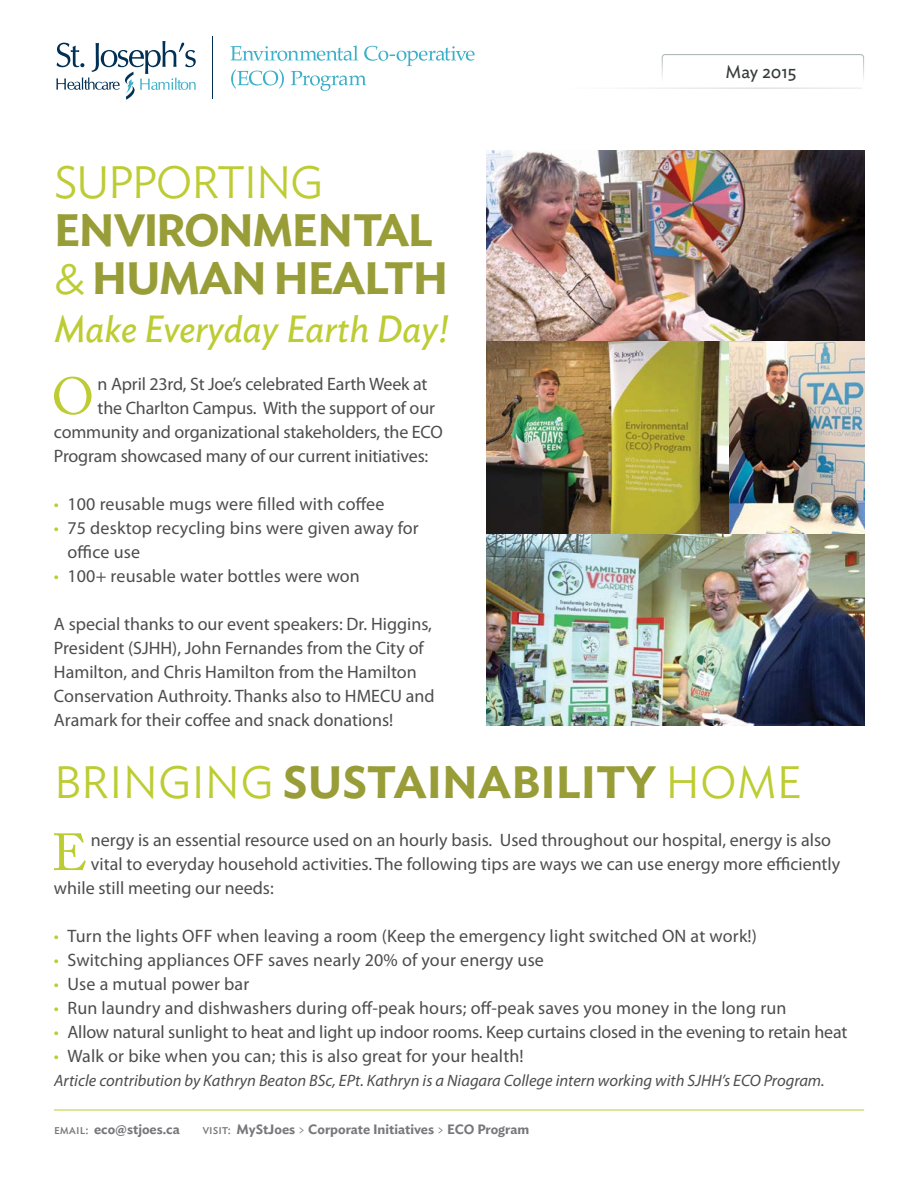
<style>
.page{position:relative;width:918px;height:1188px;background:#fff}
.page>*{position:absolute;margin:0;border:0;box-sizing:border-box;transform-origin:0 0}
.t1{font:51.75px "Adobe Caslon Pro";color:#bccc32}
.t2{font:600 45px "Ideal Sans";color:#989d38}
.t3{font:600 45px/48px "Ideal Sans";letter-spacing:-.03em;color:#989d38}
.t4{font:300 45px "Ideal Sans";letter-spacing:-.03em;color:#bccc32}
.t5{font:italic 37.5px "Ideal Sans";letter-spacing:-.005em;color:#bccc32}
.t6{font:18px/24px "Myriad Pro";color:#4d4d4f}
.t7{font:18px "Ideal Sans";color:#363c3c}
.t8{font:italic 16.5px "Myriad Pro";color:#4d4d4f}
.t9{font:600 13.5px "Ideal Sans";color:#77787b}
.s1{font-weight:300;color:#bccc32}
.s2{color:#bccc32}
.s3{font-weight:400}
.s4{font-weight:300}
</style>
<div class="page">
<svg style="left:56px;top:41px;width:140px;height:59px"></svg>
<hr style="left:212px;top:37px;width:1px;height:62px;background:#002f56">
<svg style="left:230px;top:45px;width:245px;height:46px"></svg>
<div style="left:662px;top:54px;width:202px;height:34px;border:1px solid #a6adad;border-radius:3px"></div>
<hr style="left:554px;top:88px;width:308px;height:1px;background:#cfd4d3">
<hr style="left:54px;top:1110px;width:810px;height:1px;background:#bccc32">
<img style="left:486px;top:150px;width:378px;height:576px">
<p class="t7" style="left:726px;top:58px;width:73px">May 2015</p>
<h2 class="t4" style="left:54px;top:148px;width:271px">SUPPORTING</h2>
<h2 class="t3" style="left:54px;top:203px;width:396px">ENVIRONMENTAL <span class="s1">&amp;</span> HUMAN HEALTH</h2>
<h3 class="t5" style="left:54px;top:300px;width:396px">Make Everyday Earth Day!</h3>
<h1 class="t1" style="left:52px;top:366px;width:44px">O</h1>
<p class="t6" style="left:98px;top:372px;width:331px">n April 23rd, St Joe’s celebrated Earth Week at</p>
<p class="t6" style="left:98px;top:396px;width:339px">the Charlton Campus. With the support of our</p>
<p class="t6" style="left:54px;top:420px;width:390px">community and organizational stakeholders, the ECO</p>
<p class="t6" style="left:54px;top:444px;width:376px">Program showcased many of our current initiatives:</p>
<p class="t6" style="left:54px;top:492px;width:332px"><span class="s2">•</span> 100 reusable mugs were filled with coffee</p>
<p class="t6" style="left:67px;top:516px;width:353px;text-indent:-14px"><span class="s2">•</span> 75 desktop recycling bins were given away for office use</p>
<p class="t6" style="left:54px;top:564px;width:307px"><span class="s2">•</span> 100+ reusable water bottles were won</p>
<p class="t6" style="left:54px;top:612px;width:382px">A special thanks to our event speakers: Dr. Higgins, President (SJHH), John Fernandes from the City of Hamilton, and Chris Hamilton from the Hamilton Conservation Authroity. Thanks also to HMECU and Aramark for their coffee and snack donations!</p>
<h2 class="t2" style="left:54px;top:747px;width:749px"><span class="s1">BRINGING</span> SUSTAINABILITY <span class="s1">HOME</span></h2>
<h1 class="t1" style="left:52px;top:822px;width:37px">E</h1>
<p class="t6" style="left:91px;top:828px;width:742px">nergy is an essential resource used on an hourly basis. Used throughout our hospital, energy is also</p>
<p class="t6" style="left:91px;top:852px;width:751px">vital to everyday household activities. The following tips are ways we can use energy more efficiently</p>
<p class="t6" style="left:54px;top:876px;width:221px">while still meeting our needs:</p>
<p class="t6" style="left:54px;top:924px;width:705px"><span class="s2">•</span> Turn the lights OFF when leaving a room (Keep the emergency light switched ON at work!)</p>
<p class="t6" style="left:54px;top:948px;width:492px"><span class="s2">•</span> Switching appliances OFF saves nearly 20% of your energy use</p>
<p class="t6" style="left:54px;top:972px;width:197px"><span class="s2">•</span> Use a mutual power bar</p>
<p class="t6" style="left:54px;top:996px;width:734px"><span class="s2">•</span> Run laundry and dishwashers during off-peak hours; off-peak saves you money in the long run</p>
<p class="t6" style="left:54px;top:1020px;width:795px"><span class="s2">•</span> Allow natural sunlight to heat and light up indoor rooms. Keep curtains closed in the evening to retain heat</p>
<p class="t6" style="left:54px;top:1044px;width:471px"><span class="s2">•</span> Walk or bike when you can; this is also great for your health!</p>
<p class="t8" style="left:54px;top:1072px;width:772px">Article contribution by Kathryn Beaton BSc, EPt. Kathryn is a Niagara College intern working with SJHH’s ECO Program.</p>
<p class="t9" style="left:54px;top:1119px;width:127px"><span class="s3">email:</span> eco@stjoes.ca</p>
<p class="t9" style="left:202px;top:1119px;width:328px"><span class="s3">visit:</span> MyStJoes <span class="s4">&gt;</span> Corporate Initiatives <span class="s4">&gt;</span> ECO Program</p>
</div>
